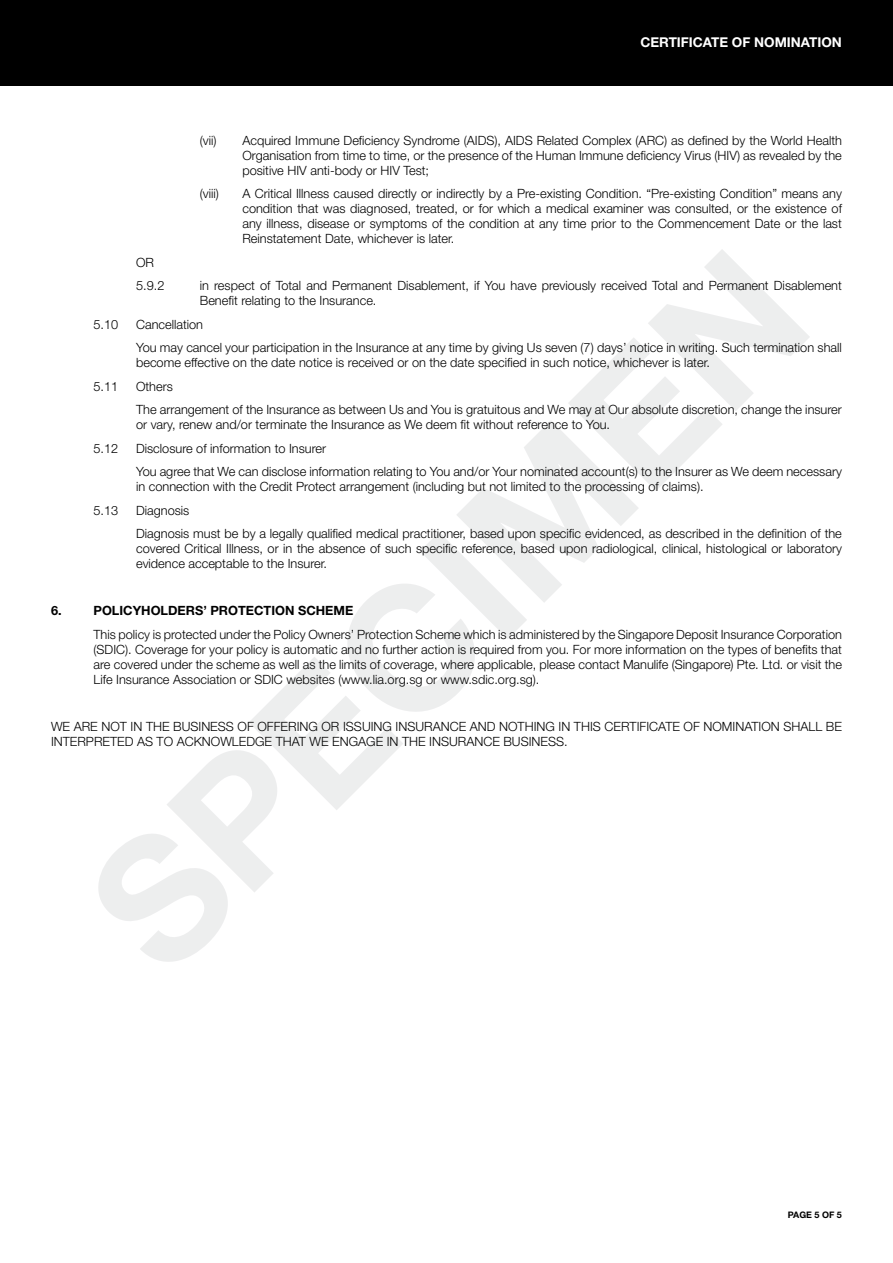
<style>
.page{position:relative;width:893px;height:1263px;background:#fff}
.page>*{position:absolute;margin:0;border:0;box-sizing:border-box;transform-origin:0 0}
.t1{font:700 13.5px "Helvetica Neue LT Std";color:#fff}
.t2{font:300 12.75px/15px "Helvetica Neue LT Std";color:#000}
.t3{font:700 12.75px "Helvetica Neue LT Std";color:#000}
.t4{font:700 9px "Helvetica Neue LT Std";color:#000}
</style>
<div class="page">
<div style="left:0;top:0;width:893px;height:85px;background:#000"></div>
<svg style="left:98px;top:249px;width:712px;height:713px"></svg>
<p class="t1" style="left:640px;top:34px;width:203px">CERTIFICATE OF NOMINATION</p>
<p class="t2" style="left:136px;top:250px;width:30px;line-height:23.5px">OR<br>5.9.2</p>
<p class="t2" style="left:200px;top:132px;width:18px">(vii)</p>
<p class="t2" style="left:242px;top:132px;width:601px;text-align:justify">Acquired Immune Deficiency Syndrome (AIDS), AIDS Related Complex (ARC) as defined by the World Health Organisation from time to time, or the presence of the Human Immune deficiency Virus (HIV) as revealed by the positive HIV anti-body or HIV Test;</p>
<p class="t2" style="left:200px;top:186px;width:21px">(viii)</p>
<p class="t2" style="left:242px;top:186px;width:601px;text-align:justify">A Critical Illness caused directly or indirectly by a Pre-existing Condition. “Pre-existing Condition” means any condition that was diagnosed, treated, or for which a medical examiner was consulted, or the existence of any illness, disease or symptoms of the condition at any time prior to the Commencement Date or the last Reinstatement Date, whichever is later.</p>
<p class="t2" style="left:200px;top:278px;width:643px">in respect of Total and Permanent Disablement, if You have previously received Total and Permanent Disablement<br>Benefit relating to the Insurance.</p>
<p class="t2" style="left:94px;top:316px;width:26px">5.10</p>
<p class="t2" style="left:136px;top:312px;width:707px;line-height:23.5px">Cancellation<br>You may cancel your participation in the Insurance at any time by giving Us seven (7) days’ notice in writing. Such termination shall</p>
<p class="t2" style="left:136px;top:355px;width:575px">become effective on the date notice is received or on the date specified in such notice, whichever is later.</p>
<p class="t2" style="left:94px;top:378px;width:26px">5.11</p>
<p class="t2" style="left:136px;top:374px;width:707px;line-height:23.5px">Others<br>The arrangement of the Insurance as between Us and You is gratuitous and We may at Our absolute discretion, change the insurer</p>
<p class="t2" style="left:136px;top:417px;width:476px">or vary, renew and/or terminate the Insurance as We deem fit without reference to You.</p>
<p class="t2" style="left:94px;top:440px;width:26px">5.12</p>
<p class="t2" style="left:136px;top:436px;width:707px;line-height:23.5px">Disclosure of information to Insurer<br>You agree that We can disclose information relating to You and/or Your nominated account(s) to the Insurer as We deem necessary</p>
<p class="t2" style="left:136px;top:479px;width:569px">in connection with the Credit Protect arrangement (including but not limited to the processing of claims).</p>
<p class="t2" style="left:94px;top:502px;width:26px">5.13</p>
<p class="t2" style="left:136px;top:498px;width:707px;line-height:23.5px">Diagnosis<br>Diagnosis must be by a legally qualified medical practitioner, based upon specific evidenced, as described in the definition of the</p>
<p class="t2" style="left:136px;top:541px;width:707px">covered Critical Illness, or in the absence of such specific reference, based upon radiological, clinical, histological or laboratory evidence acceptable to the Insurer.</p>
<p class="t3" style="left:51px;top:603px;width:12px">6.</p>
<p class="t3" style="left:94px;top:603px;width:261px">POLICYHOLDERS’ PROTECTION SCHEME</p>
<p class="t2" style="left:94px;top:626px;width:750px;text-align:justify">This policy is protected under the Policy Owners’ Protection Scheme which is administered by the Singapore Deposit Insurance Corporation (SDIC). Coverage for your policy is automatic and no further action is required from you. For more information on the types of benefits that are covered under the scheme as well as the limits of coverage, where applicable, please contact Manulife (Singapore) Pte. Ltd. or visit the Life Insurance Association or SDIC websites (www.lia.org.sg or www.sdic.org.sg).</p>
<p class="t2" style="left:51px;top:718px;width:792px">WE ARE NOT IN THE BUSINESS OF OFFERING OR ISSUING INSURANCE AND NOTHING IN THIS CERTIFICATE OF NOMINATION SHALL BE<br>INTERPRETED AS TO ACKNOWLEDGE THAT WE ENGAGE IN THE INSURANCE BUSINESS.</p>
<p class="t4" style="left:788px;top:1209px;width:56px">PAGE 5 OF 5</p>
</div>
